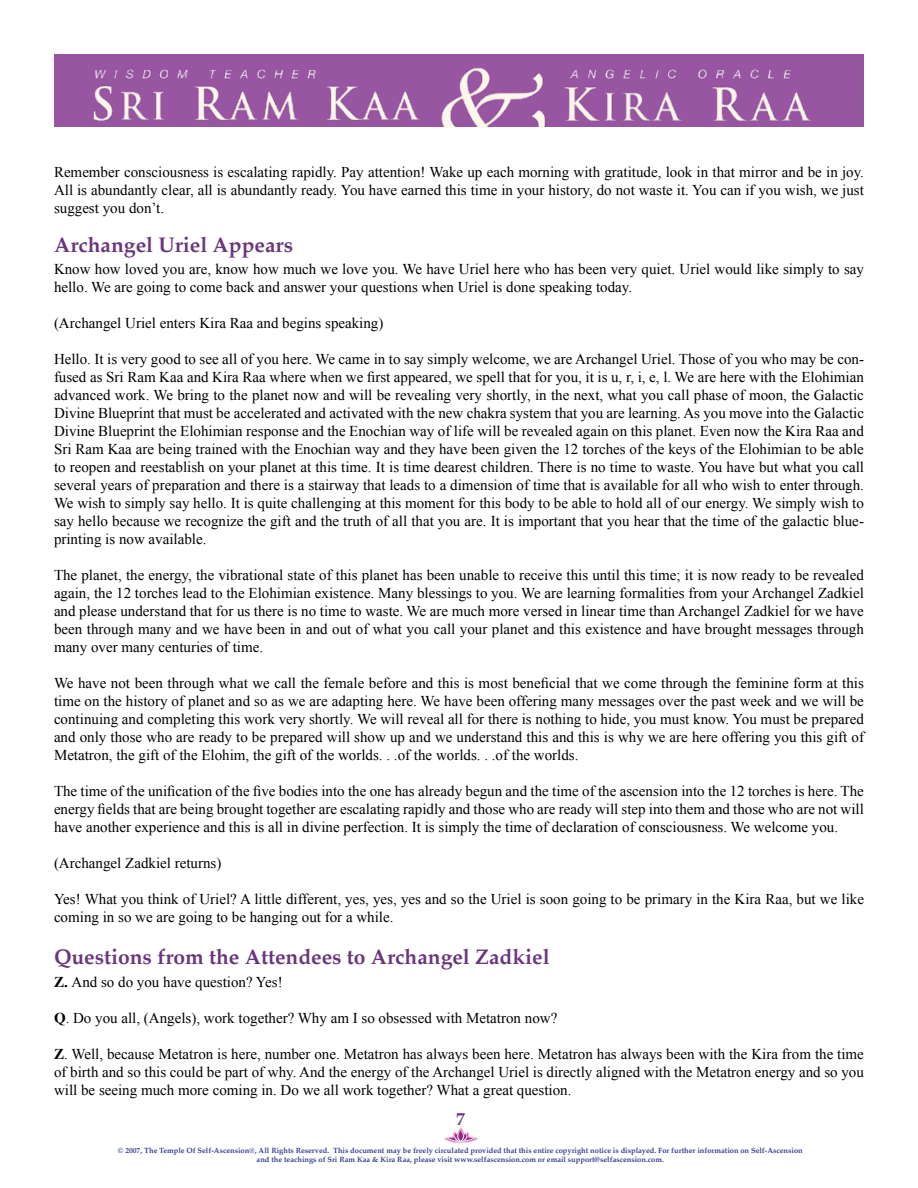
<style>
.page{position:relative;width:918px;height:1188px;background:#fff}
.page>*{position:absolute;margin:0;border:0;box-sizing:border-box;transform-origin:0 0}
.t1{font:700 21px "Palatino";color:#6a367c}
.t2{font:700 18px "Palatino";color:#6a367c}
.t3{font:15px/18px "Times New Roman";color:#000;text-align:justify}
.t4{font:700 7.5px/9px "Palatino";color:#37408e;text-align:center}
.s1{font-weight:700}
</style>
<div class="page">
<div style="left:54px;top:54px;width:810px;height:10px;background:#9855a2"></div>
<img style="left:54px;top:64px;width:810px;height:63px">
<img style="left:445px;top:1127px;width:34px;height:17px">
<svg style="left:446px;top:1129px;width:30px;height:13px"></svg>
<p class="t3" style="left:54px;top:164px;width:812px">Remember consciousness is escalating rapidly. Pay attention! Wake up each morning with gratitude, look in that mirror and be in joy.<br>All is abundantly clear, all is abundantly ready. You have earned this time in your history, do not waste it. You can if you wish, we just suggest you don’t.</p>
<h1 class="t1" style="left:54px;top:236px;width:241px">Archangel Uriel Appears</h1>
<p class="t3" style="left:54px;top:260px;width:812px">Know how loved you are, know how much we love you. We have Uriel here who has been very quiet. Uriel would like simply to say hello. We are going to come back and answer your questions when Uriel is done speaking today.</p>
<p class="t3" style="left:54px;top:314px;width:331px">(Archangel Uriel enters Kira Raa and begins speaking)</p>
<p class="t3" style="left:54px;top:352px;width:812px">Hello. It is very good to see all of you here. We came in to say simply welcome, we are Archangel Uriel. Those of you who may be con&shy;fused as Sri Ram Kaa and Kira Raa where when we first appeared, we spell that for you, it is u, r, i, e, l. We are here with the Elohimian advanced work. We bring to the planet now and will be revealing very shortly, in the next, what you call phase of moon, the Galactic Divine Blueprint that must be accelerated and activated with the new chakra system that you are learning. As you move into the Galactic Divine Blueprint the Elohimian response and the Enochian way of life will be revealed again on this planet. Even now the Kira Raa and Sri Ram Kaa are being trained with the Enochian way and they have been given the 12 torches of the keys of the Elohimian to be able to reopen and reestablish on your planet at this time. It is time dearest children. There is no time to waste. You have but what you call several years of preparation and there is a stairway that leads to a dimension of time that is available for all who wish to enter through.<br>We wish to simply say hello. It is quite challenging at this moment for this body to be able to hold all of our energy. We simply wish to say hello because we recognize the gift and the truth of all that you are. It is important that you hear that the time of the galactic blue&shy;printing is now available.</p>
<p class="t3" style="left:54px;top:568px;width:811px">The planet, the energy, the vibrational state of this planet has been unable to receive this until this time; it is now ready to be revealed again, the 12 torches lead to the Elohimian existence. Many blessings to you. We are learning formalities from your Archangel Zadkiel and please understand that for us there is no time to waste. We are much more versed in linear time than Archangel Zadkiel for we have been through many and we have been in and out of what you call your planet and this existence and have brought messages through many over many centuries of time.</p>
<p class="t3" style="left:54px;top:674px;width:812px">We have not been through what we call the female before and this is most beneficial that we come through the feminine form at this time on the history of planet and so as we are adapting here. We have been offering many messages over the past week and we will be continuing and completing this work very shortly. We will reveal all for there is nothing to hide, you must know. You must be prepared and only those who are ready to be prepared will show up and we understand this and this is why we are here offering you this gift of Metatron, the gift of the Elohim, the gift of the worlds. . .of the worlds. . .of the worlds.</p>
<p class="t3" style="left:54px;top:782px;width:811px">The time of the unification of the five bodies into the one has already begun and the time of the ascension into the 12 torches is here. The energy fields that are being brought together are escalating rapidly and those who are ready will step into them and those who are not will have another experience and this is all in divine perfection. It is simply the time of declaration of consciousness. We welcome you.</p>
<p class="t3" style="left:54px;top:854px;width:169px">(Archangel Zadkiel returns)</p>
<p class="t3" style="left:54px;top:890px;width:811px">Yes! What you think of Uriel? A little different, yes, yes, yes and so the Uriel is soon going to be primary in the Kira Raa, but we like coming in so we are going to be hanging out for a while.</p>
<h1 class="t1" style="left:54px;top:949px;width:497px">Questions from the Attendees to Archangel Zadkiel</h1>
<p class="t3" style="left:54px;top:974px;width:230px"><span class="s1">Z.</span> And so do you have question? Yes!</p>
<p class="t3" style="left:54px;top:1010px;width:505px"><span class="s1">Q</span>. Do you all, (Angels), work together? Why am I so obsessed with Metatron now?</p>
<p class="t3" style="left:54px;top:1045px;width:811px"><span class="s1">Z</span>. Well, because Metatron is here, number one. Metatron has always been here. Metatron has always been with the Kira from the time of birth and so this could be part of why. And the energy of the Archangel Uriel is directly aligned with the Metatron energy and so you will be seeing much more coming in. Do we all work together? What a great question.</p>
<p class="t2" style="left:456px;top:1112px;width:10px">7</p>
<p class="t4" style="left:118px;top:1147px;width:686px">© 2007, The Temple Of Self-Ascension®, All Rights Reserved. This document may be freely circulated provided that this entire copyright notice is displayed. For further information on Self-Ascension and the teachings of Sri Ram Kaa &amp; Kira Raa, please visit www.selfascension.com or email support@selfascension.com.</p>
</div>
